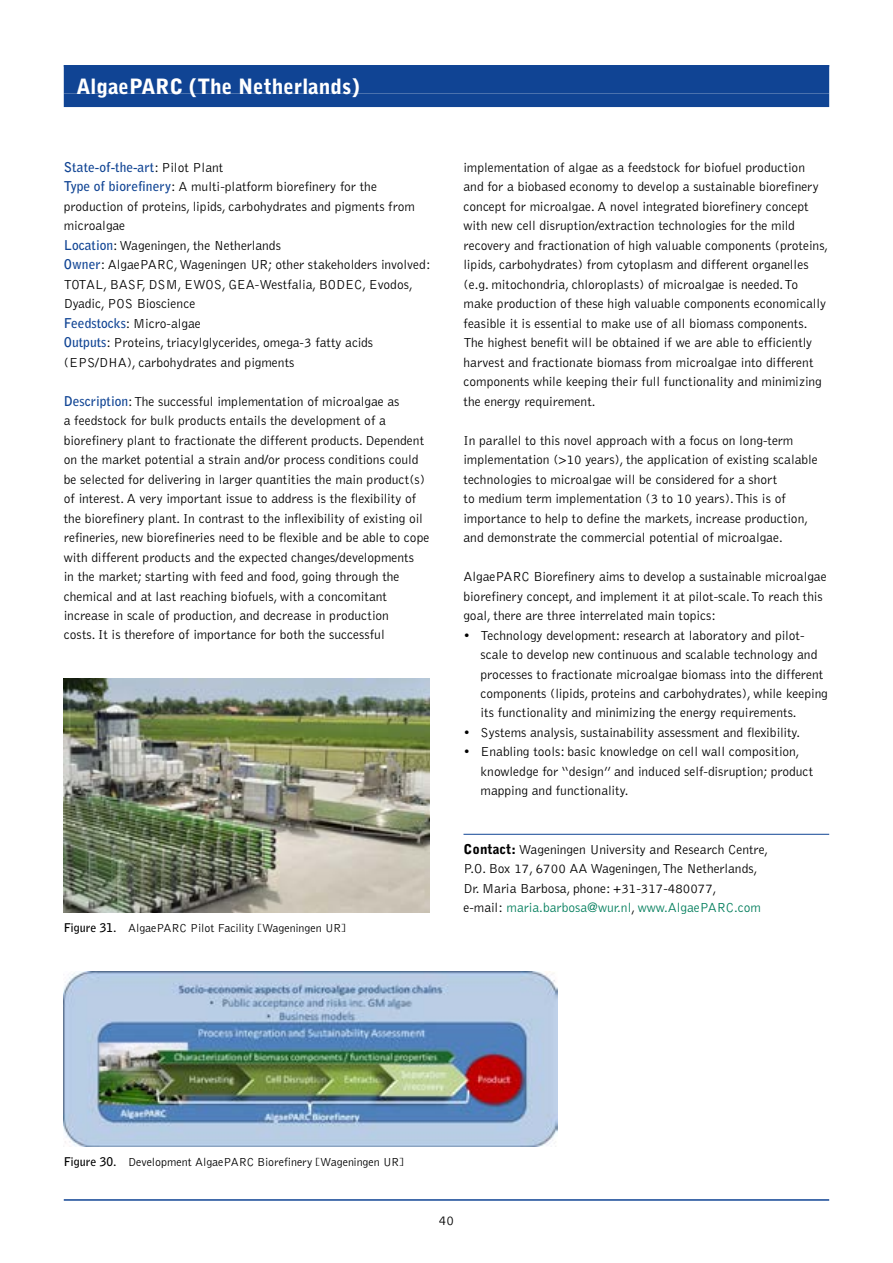
<style>
.page{position:relative;width:893px;height:1263px;background:#fff}
.page>*{position:absolute;margin:0;border:0;box-sizing:border-box;transform-origin:0 0}
.t1{font:900 21px "Bell Gothic Std";color:#fff}
.t2{font:300 13.5px/19.5px "Bell Gothic Std";color:#000}
.t3{font:300 12px "Bell Gothic Std";color:#000}
.s1{font-weight:700;color:#104494}
.s2{font-weight:700}
.s3{font-weight:900}
.s4{color:#007d5b}
</style>
<div class="page">
<hr style="left:64px;top:1199px;width:765px;height:2px;background:#104494">
<div style="left:64px;top:65px;width:765px;height:29px;background:#104494"></div>
<div style="left:64px;top:94px;width:765px;height:13px;background:#104494"></div>
<hr style="left:463px;top:834px;width:366px;height:1px;background:#104494">
<img style="left:64px;top:971px;width:493px;height:176px">
<img style="left:64px;top:679px;width:365px;height:234px">
<h1 class="t1" style="left:77px;top:74px;width:284px">AlgaePARC (The Netherlands)</h1>
<p class="t2" style="left:64px;top:158px;width:368px"><span class="s1">State-of-the-art</span>: Pilot Plant<br><span class="s1">Type of biorefinery</span>: A multi-platform biorefinery for the production of proteins, lipids, carbohydrates and pigments from microalgae<br><span class="s1">Location</span>: Wageningen, the Netherlands<br><span class="s1">Owner</span>: AlgaePARC, Wageningen UR; other stakeholders involved:<br>TOTAL, BASF, DSM, EWOS, GEA-Westfalia, BODEC, Evodos, Dyadic, POS Bioscience<br><span class="s1">Feedstocks</span>: Micro-algae<br><span class="s1">Outputs</span>: Proteins, triacylglycerides, omega-3 fatty acids (EPS/DHA), carbohydrates and pigments</p>
<p class="t2" style="left:64px;top:392px;width:367px"><span class="s1">Description</span>: The successful implementation of microalgae as<br>a feedstock for bulk products entails the development of a biorefinery plant to fractionate the different products. Dependent on the market potential a strain and/or process conditions could be selected for delivering in larger quantities the main product(s) of interest. A very important issue to address is the flexibility of the biorefinery plant. In contrast to the inflexibility of existing oil refineries, new biorefineries need to be flexible and be able to cope with different products and the expected changes/developments<br>in the market; starting with feed and food, going through the chemical and at last reaching biofuels, with a concomitant increase in scale of production, and decrease in production<br>costs. It is therefore of importance for both the successful</p>
<p class="t3" style="left:64px;top:922px;width:283px"><span class="s2">Figure 31.</span> AlgaePARC Pilot Facility [Wageningen UR]</p>
<p class="t2" style="left:463px;top:158px;width:366px">implementation of algae as a feedstock for biofuel production and for a biobased economy to develop a sustainable biorefinery concept for microalgae. A novel integrated biorefinery concept with new cell disruption/extraction technologies for the mild recovery and fractionation of high valuable components (proteins, lipids, carbohydrates) from cytoplasm and different organelles (e.g. mitochondria, chloroplasts) of microalgae is needed. To make production of these high valuable components economically feasible it is essential to make use of all biomass components.<br>The highest benefit will be obtained if we are able to efficiently harvest and fractionate biomass from microalgae into different components while keeping their full functionality and minimizing the energy requirement.</p>
<p class="t2" style="left:463px;top:431px;width:356px">In parallel to this novel approach with a focus on long-term implementation (&gt;10 years), the application of existing scalable technologies to microalgae will be considered for a short<br>to medium term implementation (3 to 10 years). This is of importance to help to define the markets, increase production, and demonstrate the commercial potential of microalgae.</p>
<p class="t2" style="left:463px;top:567px;width:365px">AlgaePARC Biorefinery aims to develop a sustainable microalgae biorefinery concept, and implement it at pilot-scale. To reach this goal, there are three interrelated main topics:</p>
<p class="t2" style="left:480px;top:626px;width:349px;text-indent:-17px">• Technology development: research at laboratory and pilot&shy;scale to develop new continuous and scalable technology and processes to fractionate microalgae biomass into the different components (lipids, proteins and carbohydrates), while keeping its functionality and minimizing the energy requirements.</p>
<p class="t2" style="left:463px;top:723px;width:338px">• Systems analysis, sustainability assessment and flexibility.</p>
<p class="t2" style="left:480px;top:742px;width:334px;text-indent:-17px">• Enabling tools: basic knowledge on cell wall composition, knowledge for “design” and induced self-disruption; product mapping and functionality.</p>
<p class="t2" style="left:463px;top:840px;width:306px"><span class="s3">Contact:</span> Wageningen University and Research Centre, P.O. Box 17, 6700 AA Wageningen, The Netherlands, Dr. Maria Barbosa, phone: +31-317-480077,<br>e-mail: <span class="s4">maria.barbosa@wur.nl</span>, <span class="s4">www.AlgaePARC.com</span></p>
<p class="t3" style="left:64px;top:1156px;width:342px"><span class="s2">Figure 30.</span> Development AlgaePARC Biorefinery [Wageningen UR]</p>
<p class="t2" style="left:439px;top:1211px;width:17px">40</p>
</div>
